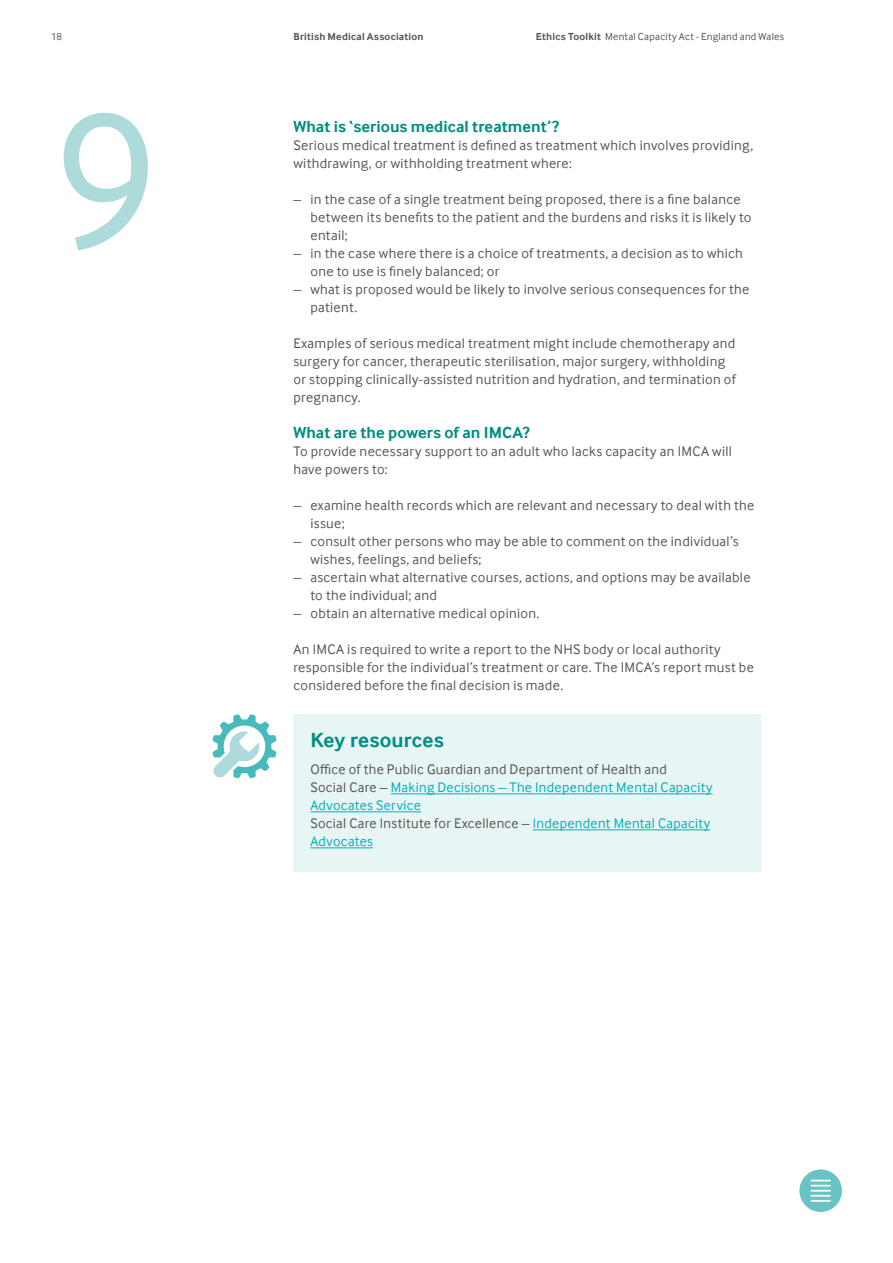
<style>
.page{position:relative;width:893px;height:1263px;background:#fff}
.page>*{position:absolute;margin:0;border:0;box-sizing:border-box;transform-origin:0 0}
.t1{font:201px "Inter Face";color:#addadb}
.t2{font:700 21px "Inter Face";letter-spacing:.01em;color:#008e83}
.t3{font:700 16.5px "Inter Face";letter-spacing:.005em;color:#008e83}
.t4{font:14.25px/18px "Inter Face";letter-spacing:.02em;color:#575756}
.t5{font:14.25px/18px "Inter Face";letter-spacing:.025em;color:#00b3b5}
.t6{font:10.5px "Inter Face";letter-spacing:.025em;color:#575756}
.t7{font:700 10.5px "Inter Face";letter-spacing:.02em;color:#575756}
.s1{font-weight:700}
.s2{color:#575756}
</style>
<div class="page">
<div style="left:799px;top:1169px;width:43px;height:43px;background:#69c2c4;border-radius:50%"></div>
<svg style="left:811px;top:1180px;width:20px;height:11px"></svg>
<hr style="left:811px;top:1195px;width:20px;height:2px;background:#fff">
<hr style="left:811px;top:1200px;width:20px;height:2px;background:#fff">
<div style="left:293px;top:714px;width:468px;height:158px;background:#e8f5f5"></div>
<hr style="left:391px;top:793px;width:322px;height:1px;background:#00b3b5">
<hr style="left:310px;top:811px;width:111px;height:1px;background:#00b3b5">
<hr style="left:533px;top:829px;width:177px;height:1px;background:#00b3b5">
<hr style="left:310px;top:847px;width:63px;height:1px;background:#00b3b5">
<svg style="left:213px;top:714px;width:63px;height:64px"></svg>
<p class="t6" style="left:51px;top:31px;width:13px">18</p>
<p class="t7" style="left:293px;top:30px;width:132px">British Medical Association</p>
<p class="t6" style="left:536px;top:31px;width:250px"><span class="s1">Ethics Toolkit</span> Mental Capacity Act - England and Wales</p>
<h1 class="t1" style="left:51px;top:67px;width:110px">9</h1>
<p class="t3" style="left:293px;top:117px;width:267px">What is ‘serious medical treatment’?</p>
<p class="t4" style="left:293px;top:136px;width:461px">Serious medical treatment is defined as treatment which involves providing, withdrawing, or withholding treatment where:</p>
<p class="t4" style="left:310px;top:190px;width:443px;text-indent:-17px">– in the case of a single treatment being proposed, there is a fine balance between its benefits to the patient and the burdens and risks it is likely to entail;</p>
<p class="t4" style="left:310px;top:244px;width:434px;text-indent:-17px">– in the case where there is a choice of treatments, a decision as to which one to use is finely balanced; or</p>
<p class="t4" style="left:310px;top:280px;width:440px;text-indent:-17px">– what is proposed would be likely to involve serious consequences for the patient.</p>
<p class="t4" style="left:293px;top:334px;width:444px">Examples of serious medical treatment might include chemotherapy and surgery for cancer, therapeutic sterilisation, major surgery, withholding or stopping clinically-assisted nutrition and hydration, and termination of pregnancy.</p>
<p class="t3" style="left:293px;top:423px;width:238px">What are the powers of an IMCA?</p>
<p class="t4" style="left:293px;top:442px;width:440px">To provide necessary support to an adult who lacks capacity an IMCA will have powers to:</p>
<p class="t4" style="left:310px;top:496px;width:446px;text-indent:-17px">– examine health records which are relevant and necessary to deal with the issue;</p>
<p class="t4" style="left:310px;top:532px;width:430px;text-indent:-17px">– consult other persons who may be able to comment on the individual’s wishes, feelings, and beliefs;</p>
<p class="t4" style="left:310px;top:568px;width:442px;text-indent:-17px">– ascertain what alternative courses, actions, and options may be available to the individual; and</p>
<p class="t4" style="left:293px;top:604px;width:247px">– obtain an alternative medical opinion.</p>
<p class="t4" style="left:293px;top:640px;width:462px">An IMCA is required to write a report to the NHS body or local authority responsible for the individual’s treatment or care. The IMCA’s report must be considered before the final decision is made.</p>
<h2 class="t2" style="left:310px;top:728px;width:135px">Key resources</h2>
<p class="t5" style="left:310px;top:760px;width:404px"><span class="s2">Office of the Public Guardian and Department of Health and<br>Social Care –</span> Making Decisions – The Independent Mental Capacity Advocates Service<br><span class="s2">Social Care Institute for Excellence –</span> Independent Mental Capacity Advocates</p>
</div>
